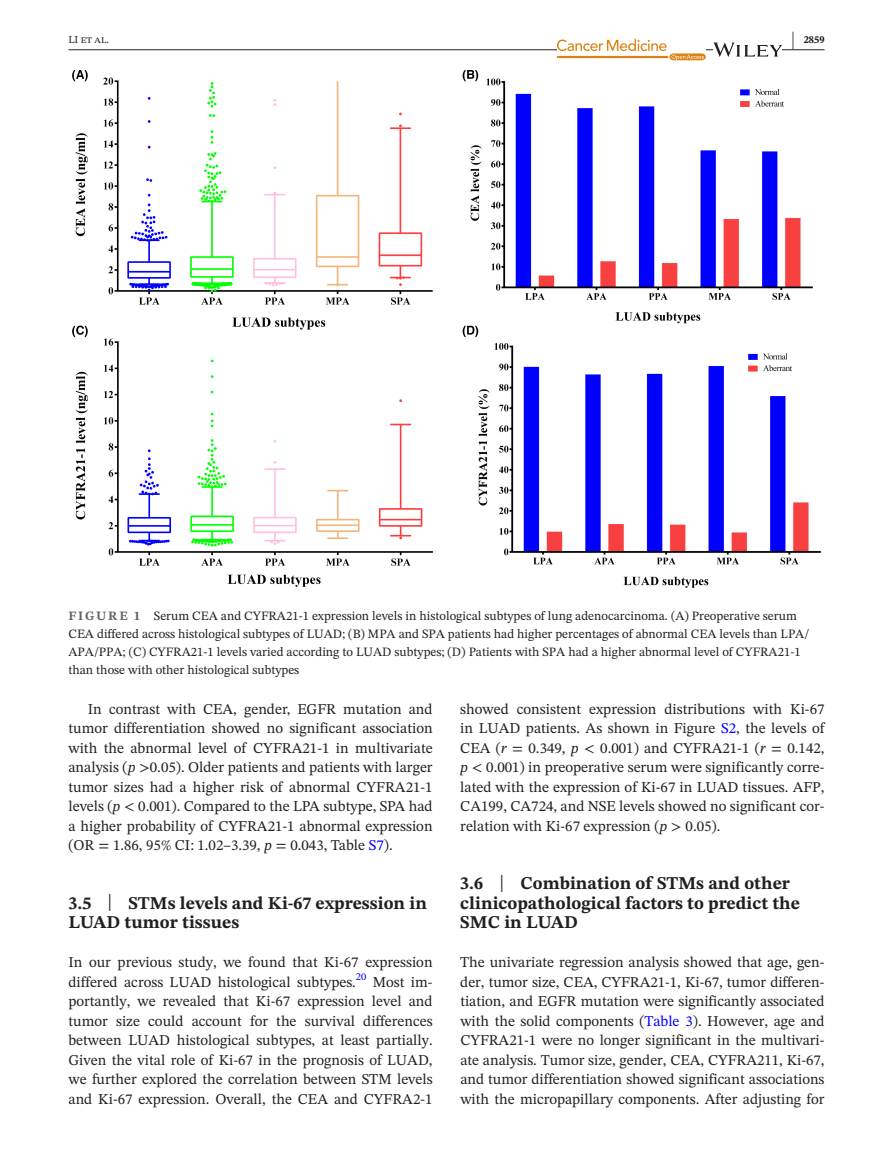
<style>
.page{position:relative;width:893px;height:1174px;background:#fff}
.page>*{position:absolute;margin:0;border:0;box-sizing:border-box;transform-origin:0 0}
.t1{font:700 21px "STIX Two Text";color:#231f20;scale:.42 1}
.t2{font:700 18px/19.5px "STIX Two Text";color:#231f20}
.t3{font:15px/19.5px "STIX Two Text";color:#231f20;text-align:justify}
.t4{font:12.75px/18px "STIX Two Text";color:#231f20}
.t5{font:10.5px "STIX Two Text";color:#231f20}
.t6{font:700 10.5px "STIX Two Text";color:#231f20}
.t7{font:10.5px "STIX Two Text";color:#00f}
.s1{font-weight:700;color:#636366}
.s2{font-style:italic}
.s3{color:#00f}
.s4{font-weight:400;font-size:23.7px}
</style>
<div class="page">
<hr style="left:68px;top:49px;width:756px;height:1px;background:#231f20">
<svg style="left:557px;top:39px;width:149px;height:21px"></svg>
<svg style="left:713px;top:43px;width:69px;height:14px"></svg>
<img style="left:72px;top:70px;width:749px;height:517px">
<h1 class="t1" style="left:792px;top:24px;width:8px">|</h1>
<p class="t5" style="left:68px;top:32px;width:42px">LI et al.</p>
<p class="t6" style="left:804px;top:32px;width:22px">2859</p>
<p class="t4" style="left:68px;top:606px;width:742px"><span class="s1">FIGURE 1</span> Serum CEA and CYFRA21-1 expression levels in histological subtypes of lung adenocarcinoma. (A) Preoperative serum CEA differed across histological subtypes of LUAD; (B) MPA and SPA patients had higher percentages of abnormal CEA levels than LPA/ APA/PPA; (C) CYFRA21-1 levels varied according to LUAD subtypes; (D) Patients with SPA had a higher abnormal level of CYFRA21-1 than those with other histological subtypes</p>
<p class="t3" style="left:68px;top:699px;width:366px;text-indent:20px">In contrast with CEA, gender, EGFR mutation and tumor differentiation showed no significant association with the abnormal level of CYFRA21-1 in multivariate analysis (<span class="s2">p</span> &gt;0.05). Older patients and patients with larger tumor sizes had a higher risk of abnormal CYFRA21-1 levels (<span class="s2">p</span> &lt; 0.001). Compared to the LPA subtype, SPA had a higher probability of CYFRA21-1 abnormal expression (OR = 1.86, 95% CI: 1.02–3.39, <span class="s2">p</span> = 0.043, Table <span class="s3">S7</span>).</p>
<p class="t2" style="left:68px;top:893px;width:360px">3.5 <span class="s4">|</span> STMs levels and Ki-67 expression in<br>LUAD tumor tissues</p>
<p class="t3" style="left:68px;top:952px;width:366px">In our previous study, we found that Ki-67 expression differed across LUAD histological subtypes.</p>
<p class="t7" style="left:356px;top:969px;width:12px">20</p>
<p class="t3" style="left:68px;top:972px;width:366px;text-indent:304px">Most im&shy;portantly, we revealed that Ki-67 expression level and tumor size could account for the survival differences between LUAD histological subtypes, at least partially.<br>Given the vital role of Ki-67 in the prognosis of LUAD, we further explored the correlation between STM levels and Ki-67 expression. Overall, the CEA and CYFRA2-1</p>
<p class="t3" style="left:460px;top:699px;width:366px">showed consistent expression distributions with Ki-67 in LUAD patients. As shown in Figure <span class="s3">S2</span>, the levels of CEA (<span class="s2">r</span> = 0.349, <span class="s2">p</span> &lt; 0.001) and CYFRA21-1 (<span class="s2">r</span> = 0.142, <span class="s2">p</span> &lt; 0.001) in preoperative serum were significantly corre&shy;lated with the expression of Ki-67 in LUAD tissues. AFP, CA199, CA724, and NSE levels showed no significant cor&shy;relation with Ki-67 expression (<span class="s2">p</span> &gt; 0.05).</p>
<p class="t2" style="left:460px;top:874px;width:341px">3.6 <span class="s4">|</span> Combination of STMs and other clinicopathological factors to predict the<br>SMC in LUAD</p>
<p class="t3" style="left:460px;top:952px;width:366px">The univariate regression analysis showed that age, gen&shy;der, tumor size, CEA, CYFRA21-1, Ki-67, tumor differen&shy;tiation, and EGFR mutation were significantly associated with the solid components (<span class="s3">Table 3</span>). However, age and CYFRA21-1 were no longer significant in the multivari&shy;ate analysis. Tumor size, gender, CEA, CYFRA211, Ki-67, and tumor differentiation showed significant associations with the micropapillary components. After adjusting for</p>
</div>
